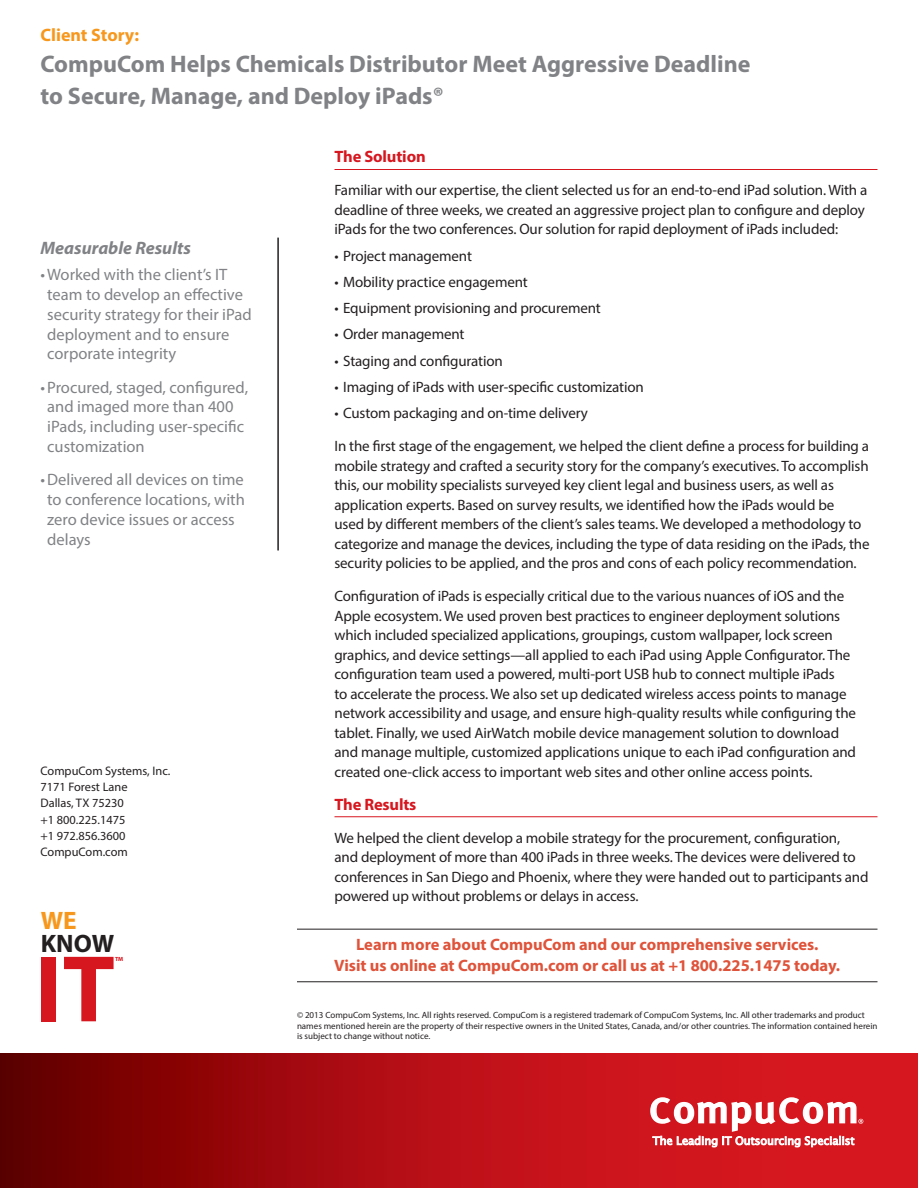
<style>
.page{position:relative;width:918px;height:1188px;background:#fff}
.page>*{position:absolute;margin:0;border:0;box-sizing:border-box;transform-origin:0 0}
.t1{font:700 95.7px "Myriad Pro";color:#d7171f}
.t2{font:700 25.35px "Myriad Pro";color:#231f20}
.t3{font:700 25.35px "Myriad Pro";color:#f7981d}
.t4{font:700 24px/31.5px "Myriad Pro";color:#808285}
.t5{font:italic 700 18px "Myriad Pro";color:#808285}
.t6{font:700 18px "Myriad Pro";color:#f7981d}
.t7{font:16.5px/19.8px "Myriad Pro";color:#808285}
.Visit_us{font:700 16.5px "Myriad Pro";color:#df533a}
.Learn_more{font:700 16.5px "Myriad Pro";color:#df533a}
.Underlined_Subhead{font:700 16.5px "Myriad Pro";letter-spacing:-.01em;color:#d7171f}
.Body_Copy{font:15px/19.5px "Myriad Pro";letter-spacing:-.01em;color:#231f20}
.Bullets{font:15px "Myriad Pro";letter-spacing:-.01em;color:#231f20}
.Address{font:12.3px "Myriad Pro";color:#231f20}
.Copyright_info{font:9px/10.8px "Myriad Pro";color:#231f20}
.t8{font:700 6px "Myriad Pro";color:#d7171f}
</style>
<div class="page">
<svg style="left:0;top:1053px;width:918px;height:135px;background:#ac0c12"></svg>
<hr style="left:297px;top:929px;width:581px;height:1px;background:#231f20">
<hr style="left:297px;top:981px;width:581px;height:1px;background:#231f20">
<svg style="left:649px;top:1097px;width:214px;height:50px"></svg>
<hr style="left:277px;top:238px;width:2px;height:313px;background:#231f20">
<hr style="left:334px;top:169px;width:544px;height:1px;background:#d7171f">
<hr style="left:334px;top:816px;width:544px;height:1px;background:#d7171f">
<p class="t6" style="left:40px;top:23px;width:100px">Client Story:</p>
<p class="t4" style="left:40px;top:47px;width:711px">CompuCom Helps Chemicals Distributor Meet Aggressive Deadline to Secure, Manage, and Deploy iPads®</p>
<p class="t5" style="left:40px;top:236px;width:152px">Measurable Results</p>
<p class="t7" style="left:47px;top:264px;width:206px;text-indent:-7px">•Worked with the client’s IT team to develop an effective security strategy for their iPad deployment and to ensure corporate integrity</p>
<p class="t7" style="left:47px;top:377px;width:202px;text-indent:-7px">•Procured, staged, configured, and imaged more than 400 iPads, including user-specific customization</p>
<p class="t7" style="left:47px;top:470px;width:199px;text-indent:-7px">•Delivered all devices on time to conference locations, with zero device issues or access delays</p>
<p class="Address" style="left:40px;top:763px;width:131px">CompuCom Systems, Inc.</p>
<p class="Address" style="left:40px;top:779px;width:89px">7171 Forest Lane</p>
<p class="Address" style="left:40px;top:796px;width:85px">Dallas, TX 75230</p>
<p class="Address" style="left:40px;top:812px;width:86px">+1 800.225.1475</p>
<p class="Address" style="left:40px;top:828px;width:86px">+1 972.856.3600</p>
<p class="Address" style="left:40px;top:844px;width:89px">CompuCom.com</p>
<p class="t3" style="left:41px;top:904px;width:37px">WE</p>
<p class="t2" style="left:41px;top:926px;width:75px">KNOW</p>
<p class="t1" style="left:35px;top:927px;width:81px">IT</p>
<p class="t8" style="left:115px;top:955px;width:10px">TM</p>
<p class="Underlined_Subhead" style="left:334px;top:146px;width:93px">The Solution</p>
<p class="Body_Copy" style="left:334px;top:180px;width:534px">Familiar with our expertise, the client selected us for an end-to-end iPad solution. With a deadline of three weeks, we created an aggressive project plan to configure and deploy iPads for the two conferences. Our solution for rapid deployment of iPads included:</p>
<p class="Bullets" style="left:334px;top:246px;width:139px">• Project management</p>
<p class="Bullets" style="left:334px;top:273px;width:195px">• Mobility practice engagement</p>
<p class="Bullets" style="left:334px;top:299px;width:268px">• Equipment provisioning and procurement</p>
<p class="Bullets" style="left:334px;top:325px;width:131px">• Order management</p>
<p class="Bullets" style="left:334px;top:351px;width:170px">• Staging and configuration</p>
<p class="Bullets" style="left:334px;top:378px;width:311px">• Imaging of iPads with user-specific customization</p>
<p class="Bullets" style="left:334px;top:404px;width:255px">• Custom packaging and on-time delivery</p>
<p class="Body_Copy" style="left:334px;top:436px;width:537px">In the first stage of the engagement, we helped the client define a process for building a mobile strategy and crafted a security story for the company’s executives. To accomplish this, our mobility specialists surveyed key client legal and business users, as well as application experts. Based on survey results, we identified how the iPads would be<br>used by different members of the client’s sales teams. We developed a methodology to categorize and manage the devices, including the type of data residing on the iPads, the security policies to be applied, and the pros and cons of each policy recommendation.</p>
<p class="Body_Copy" style="left:334px;top:586px;width:523px">Configuration of iPads is especially critical due to the various nuances of iOS and the Apple ecosystem. We used proven best practices to engineer deployment solutions which included specialized applications, groupings, custom wallpaper, lock screen graphics, and device settings—all applied to each iPad using Apple Configurator. The configuration team used a powered, multi-port USB hub to connect multiple iPads<br>to accelerate the process. We also set up dedicated wireless access points to manage network accessibility and usage, and ensure high-quality results while configuring the tablet. Finally, we used AirWatch mobile device management solution to download and manage multiple, customized applications unique to each iPad configuration and created one-click access to important web sites and other online access points.</p>
<p class="Underlined_Subhead" style="left:334px;top:793px;width:83px">The Results</p>
<p class="Body_Copy" style="left:334px;top:828px;width:536px">We helped the client develop a mobile strategy for the procurement, configuration,<br>and deployment of more than 400 iPads in three weeks. The devices were delivered to conferences in San Diego and Phoenix, where they were handed out to participants and powered up without problems or delays in access.</p>
<p class="Learn_more" style="left:356px;top:933px;width:464px">Learn more about CompuCom and our comprehensive services.</p>
<p class="Visit_us" style="left:334px;top:954px;width:507px">Visit us online at CompuCom.com or call us at +1 800.225.1475 today.</p>
<p class="Copyright_info" style="left:297px;top:1009px;width:582px">© 2013 CompuCom Systems, Inc. All rights reserved. CompuCom is a registered trademark of CompuCom Systems, Inc. All other trademarks and product names mentioned herein are the property of their respective owners in the United States, Canada, and/or other countries. The information contained herein is subject to change without notice.</p>
</div>
